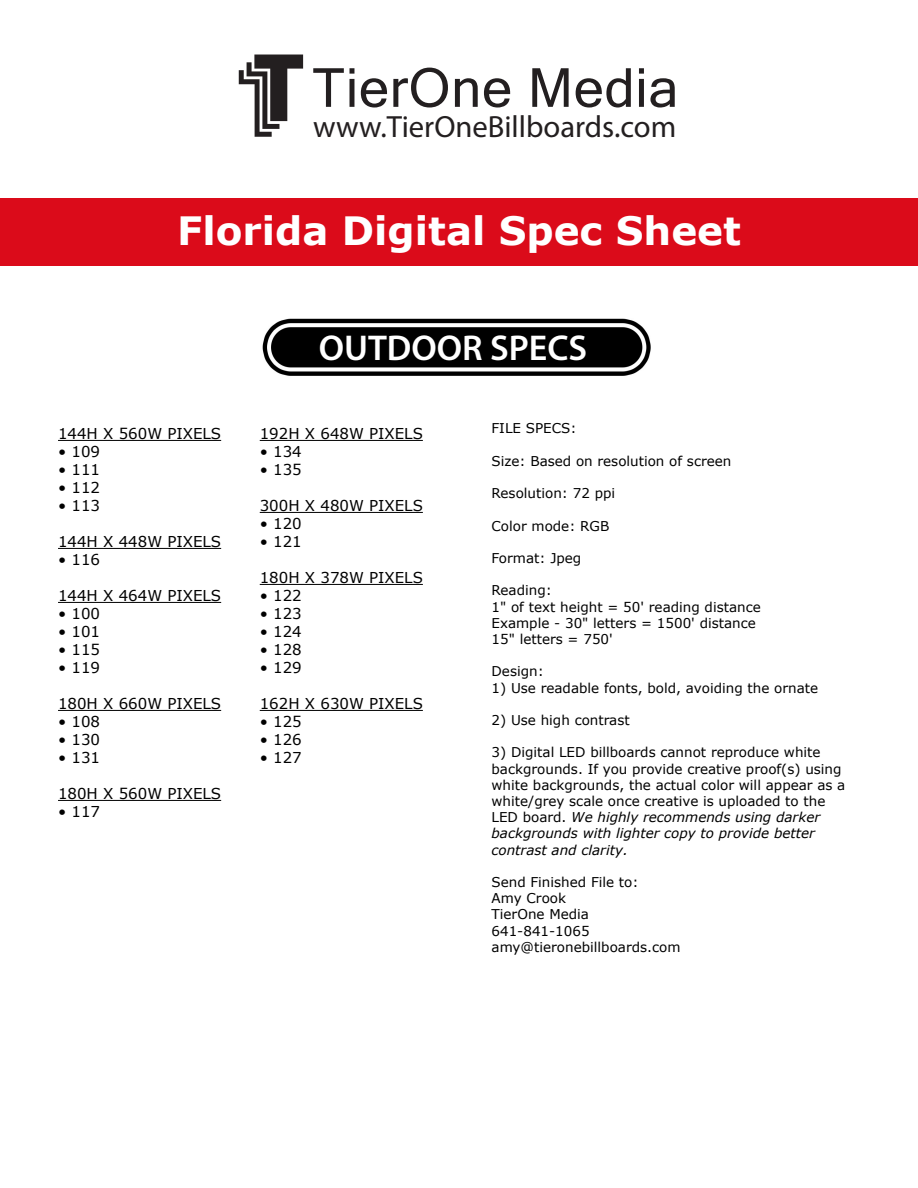
<style>
.page{position:relative;width:918px;height:1188px;background:#fff}
.page>*{position:absolute;margin:0;border:0;box-sizing:border-box;transform-origin:0 0}
.t1{font:54px "Microsoft Sans Serif";letter-spacing:.015em;color:#231f20}
.t2{font:700 39px "Verdana";color:#fff}
.t3{font:600 36px "Myriad Pro";color:#fff}
.t4{font:30.75px "Myriad Pro";color:#231f20}
.t5{font:15px "Verdana";color:#000}
.t6{font:13.5px/16.2px "Verdana";color:#000}
.s1{font-style:italic}
</style>
<div class="page">
<div style="left:0;top:198px;width:918px;height:68px;background:#db0b1a"></div>
<img style="left:262px;top:318px;width:389px;height:58px">
<div style="left:276px;top:334px;width:354px;height:26px;background:#000"></div>
<svg style="left:239px;top:55px;width:64px;height:82px"></svg>
<hr style="left:58px;top:440px;width:163px;height:1px;background:#000">
<hr style="left:58px;top:548px;width:163px;height:1px;background:#000">
<hr style="left:58px;top:602px;width:163px;height:1px;background:#000">
<hr style="left:58px;top:710px;width:163px;height:1px;background:#000">
<hr style="left:58px;top:800px;width:163px;height:1px;background:#000">
<hr style="left:260px;top:440px;width:163px;height:1px;background:#000">
<hr style="left:260px;top:512px;width:163px;height:1px;background:#000">
<hr style="left:260px;top:584px;width:163px;height:1px;background:#000">
<hr style="left:260px;top:710px;width:163px;height:1px;background:#000">
<h1 class="t1" style="left:312px;top:53px;width:368px">TierOne Media</h1>
<h3 class="t4" style="left:313px;top:107px;width:365px">www.TierOneBillboards.com</h3>
<h2 class="t2" style="left:177px;top:203px;width:565px">Florida Digital Spec Sheet</h2>
<p class="t5" style="left:58px;top:423px;width:165px">144H X 560W PIXELS</p>
<p class="t5" style="left:58px;top:441px;width:44px">• 109</p>
<p class="t5" style="left:58px;top:459px;width:44px">• 111</p>
<p class="t5" style="left:58px;top:477px;width:44px">• 112</p>
<p class="t5" style="left:58px;top:495px;width:44px">• 113</p>
<p class="t5" style="left:58px;top:531px;width:165px">144H X 448W PIXELS</p>
<p class="t5" style="left:58px;top:549px;width:44px">• 116</p>
<p class="t5" style="left:58px;top:585px;width:165px">144H X 464W PIXELS</p>
<p class="t5" style="left:58px;top:603px;width:44px">• 100</p>
<p class="t5" style="left:58px;top:621px;width:44px">• 101</p>
<p class="t5" style="left:58px;top:639px;width:44px">• 115</p>
<p class="t5" style="left:58px;top:657px;width:44px">• 119</p>
<p class="t5" style="left:58px;top:693px;width:165px">180H X 660W PIXELS</p>
<p class="t5" style="left:58px;top:711px;width:44px">• 108</p>
<p class="t5" style="left:58px;top:729px;width:44px">• 130</p>
<p class="t5" style="left:58px;top:747px;width:44px">• 131</p>
<p class="t5" style="left:58px;top:783px;width:165px">180H X 560W PIXELS</p>
<p class="t5" style="left:58px;top:801px;width:44px">• 117</p>
<h3 class="t3" style="left:319px;top:325px;width:270px">OUTDOOR SPECS</h3>
<p class="t5" style="left:260px;top:423px;width:165px">192H X 648W PIXELS</p>
<p class="t5" style="left:260px;top:441px;width:44px">• 134</p>
<p class="t5" style="left:260px;top:459px;width:44px">• 135</p>
<p class="t5" style="left:260px;top:495px;width:165px">300H X 480W PIXELS</p>
<p class="t5" style="left:260px;top:513px;width:44px">• 120</p>
<p class="t5" style="left:260px;top:531px;width:44px">• 121</p>
<p class="t5" style="left:260px;top:567px;width:165px">180H X 378W PIXELS</p>
<p class="t5" style="left:260px;top:585px;width:44px">• 122</p>
<p class="t5" style="left:260px;top:603px;width:44px">• 123</p>
<p class="t5" style="left:260px;top:621px;width:44px">• 124</p>
<p class="t5" style="left:260px;top:639px;width:44px">• 128</p>
<p class="t5" style="left:260px;top:657px;width:44px">• 129</p>
<p class="t5" style="left:260px;top:693px;width:165px">162H X 630W PIXELS</p>
<p class="t5" style="left:260px;top:711px;width:44px">• 125</p>
<p class="t5" style="left:260px;top:729px;width:44px">• 126</p>
<p class="t5" style="left:260px;top:747px;width:44px">• 127</p>
<p class="t6" style="left:492px;top:420px;width:86px">FILE SPECS:</p>
<p class="t6" style="left:492px;top:453px;width:241px">Size: Based on resolution of screen</p>
<p class="t6" style="left:492px;top:485px;width:125px">Resolution: 72 ppi</p>
<p class="t6" style="left:492px;top:517px;width:119px">Color mode: RGB</p>
<p class="t6" style="left:492px;top:550px;width:91px">Format: Jpeg</p>
<p class="t6" style="left:492px;top:582px;width:271px">Reading:<br>1" of text height = 50' reading distance<br>Example - 30" letters = 1500' distance<br>15" letters = 750'</p>
<p class="t6" style="left:492px;top:663px;width:54px">Design:</p>
<p class="t6" style="left:492px;top:679px;width:328px">1) Use readable fonts, bold, avoiding the ornate</p>
<p class="t6" style="left:492px;top:712px;width:140px">2) Use high contrast</p>
<p class="t6" style="left:492px;top:744px;width:355px">3) Digital LED billboards cannot reproduce white backgrounds. If you provide creative proof(s) using white backgrounds, the actual color will appear as a white/grey scale once creative is uploaded to the LED board. <span class="s1">We highly recommends using darker backgrounds with lighter copy to provide better contrast and clarity.</span></p>
<p class="t6" style="left:492px;top:874px;width:190px">Send Finished File to:<br>Amy Crook<br>TierOne Media<br>641-841-1065 amy@tieronebillboards.com</p>
</div>
